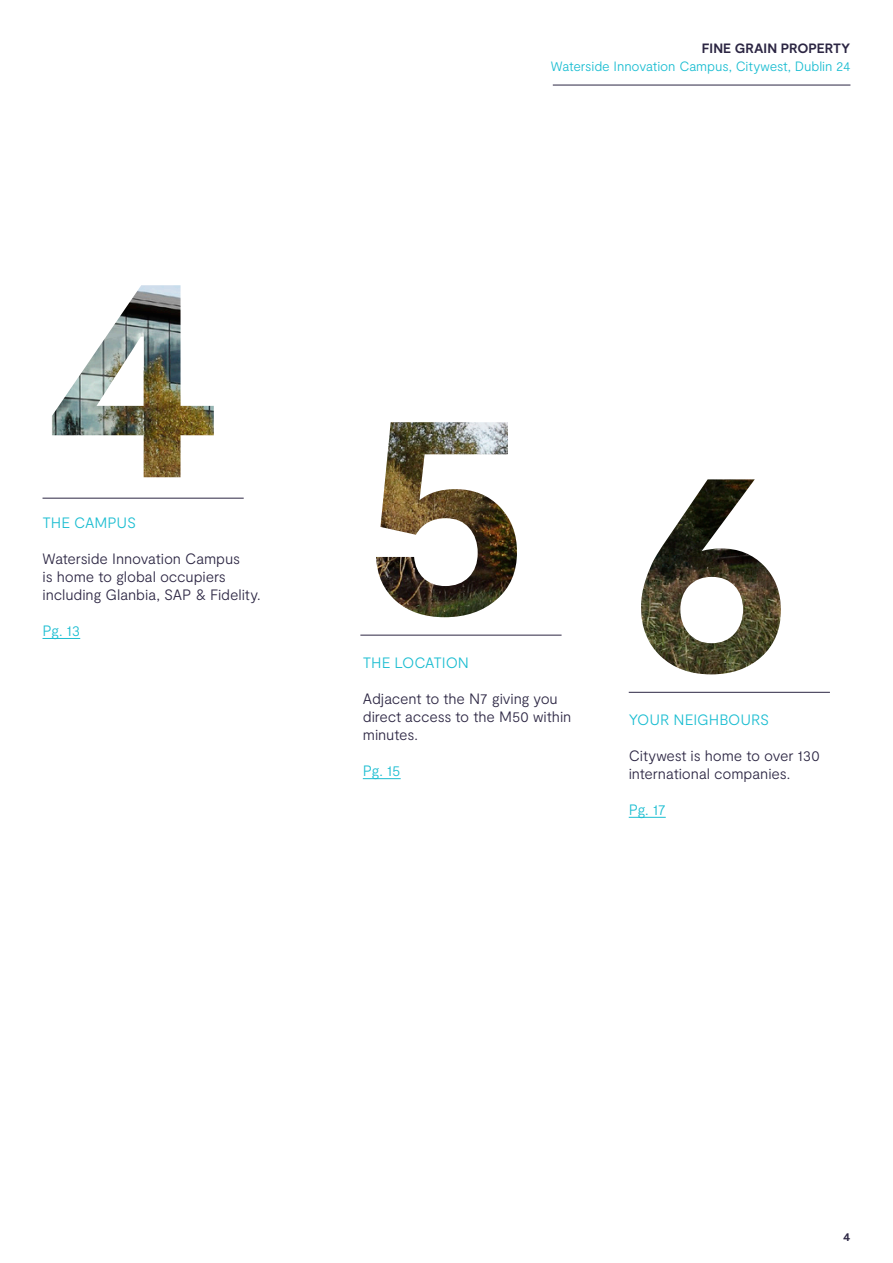
<style>
.page{position:relative;width:893px;height:1263px;background:#fff}
.page>*{position:absolute;margin:0;border:0;box-sizing:border-box;transform-origin:0 0}
.t1{font:300 15px/18px "Moderat";letter-spacing:-.01em;color:#2c2643}
.t2{font:300 15px "Moderat";letter-spacing:-.01em;color:#1abdd1}
.t3{font:300 13.5px "Moderat";letter-spacing:-.01em;color:#1abdd1}
.t4{font:700 13.5px "Moderat";letter-spacing:.005em;color:#2c2643}
.t5{font:700 12px "Moderat";color:#2c2643}
</style>
<div class="page">
<hr style="left:553px;top:85px;width:297px;height:1px;background:#2c2643">
<img style="left:52px;top:285px;width:729px;height:389px">
<hr style="left:43px;top:498px;width:201px;height:1px;background:#2c2643">
<hr style="left:360px;top:635px;width:202px;height:1px;background:#2c2643">
<hr style="left:629px;top:692px;width:201px;height:1px;background:#2c2643">
<hr style="left:43px;top:638px;width:37px;height:1px;background:#1abdd1">
<hr style="left:363px;top:778px;width:38px;height:1px;background:#1abdd1">
<hr style="left:629px;top:817px;width:37px;height:1px;background:#1abdd1">
<p class="t4" style="left:702px;top:41px;width:150px">FINE GRAIN PROPERTY</p>
<p class="t3" style="left:551px;top:59px;width:301px">Waterside Innovation Campus, Citywest, Dublin 24</p>
<p class="t2" style="left:43px;top:514px;width:95px">THE CAMPUS</p>
<p class="t1" style="left:43px;top:550px;width:220px">Waterside Innovation Campus<br>is home to global occupiers including Glanbia, SAP &amp; Fidelity.</p>
<p class="t2" style="left:43px;top:622px;width:39px">Pg. 13</p>
<p class="t2" style="left:363px;top:654px;width:108px">THE LOCATION</p>
<p class="t1" style="left:363px;top:690px;width:210px">Adjacent to the N7 giving you direct access to the M50 within minutes.</p>
<p class="t2" style="left:363px;top:762px;width:39px">Pg. 15</p>
<p class="t2" style="left:629px;top:711px;width:142px">YOUR NEIGHBOURS</p>
<p class="t1" style="left:629px;top:747px;width:193px">Citywest is home to over 130 international companies.</p>
<p class="t2" style="left:629px;top:801px;width:39px">Pg. 17</p>
<p class="t5" style="left:843px;top:1229px;width:9px">4</p>
</div>
